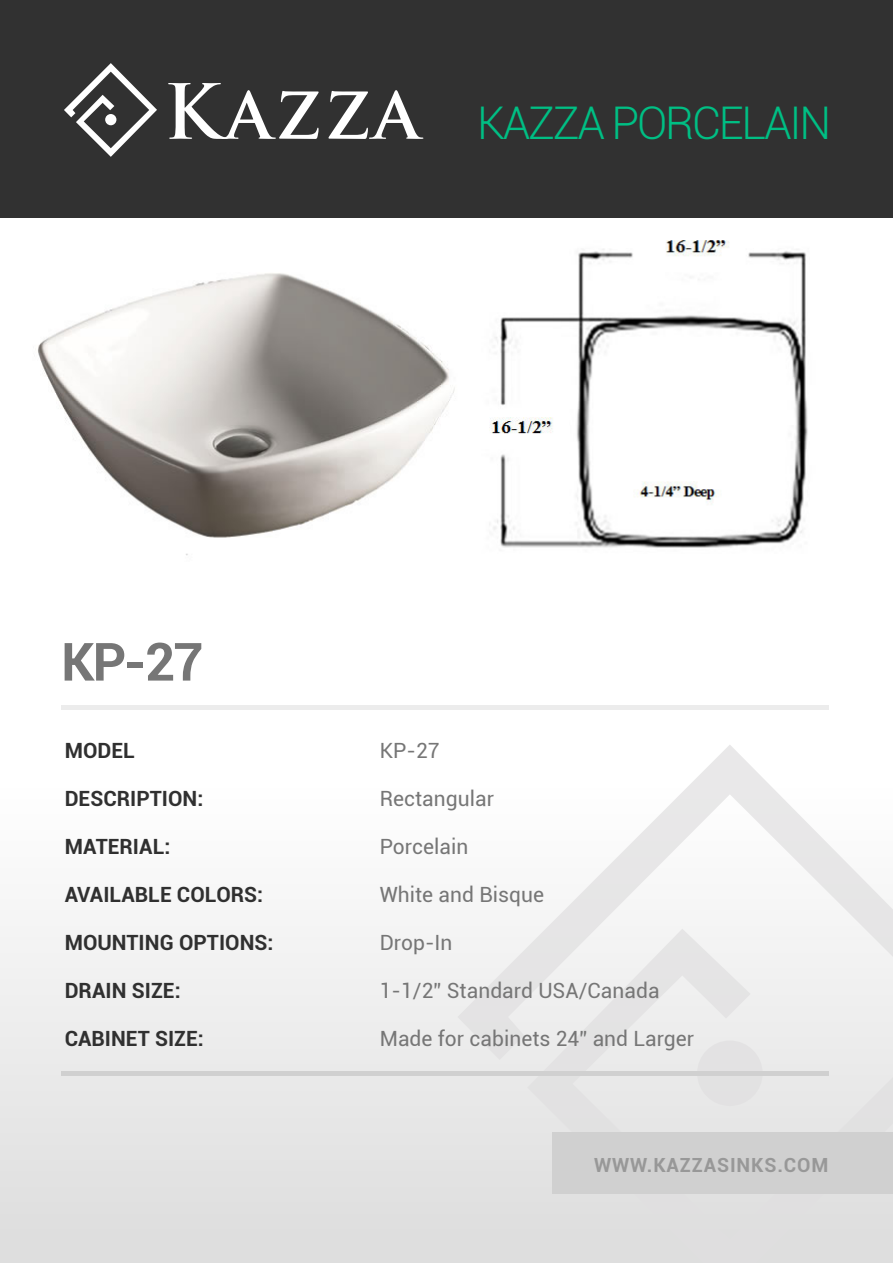
<style>
.page{position:relative;width:893px;height:1263px;background:#fff}
.page>*{position:absolute;margin:0;border:0;box-sizing:border-box;transform-origin:0 0}
.t1{font:700 52.65px "Roboto";color:#767676}
.t2{font:300 45px "Roboto";letter-spacing:-.05em;color:#00bf84}
.t3{font:21px "Roboto";color:#767676}
.t4{font:700 21px "Roboto";color:#303030}
.t5{font:700 19.5px "Roboto";letter-spacing:.045em;color:#989898}
</style>
<div class="page">
<svg style="left:0;top:705px;width:829px;height:558px"></svg>
<svg style="left:457px;top:744px;width:436px;height:519px;fill:#ececec"></svg>
<img style="left:0;top:217px;width:893px;height:339px">
<div style="left:552px;top:1132px;width:341px;height:61px;background:#d0d0d0"></div>
<div style="left:0;top:0;width:893px;height:217px;background:#313131"></div>
<svg style="left:64px;top:63px;width:93px;height:94px"></svg>
<svg style="left:168px;top:83px;width:151px;height:56px"></svg>
<svg style="left:329px;top:90px;width:94px;height:49px"></svg>
<div style="left:61px;top:705px;width:767px;height:5px;background:#ececec"></div>
<hr style="left:61px;top:1071px;width:767px;height:4px;background:#d0d0d0">
<h2 class="t2" style="left:477px;top:92px;width:356px">KAZZA PORCELAIN</h2>
<h1 class="t1" style="left:61px;top:625px;width:144px">KP-27</h1>
<p class="t4" style="left:65px;top:736px;width:72px">MODEL</p>
<p class="t4" style="left:65px;top:784px;width:140px">DESCRIPTION:</p>
<p class="t4" style="left:65px;top:832px;width:107px">MATERIAL:</p>
<p class="t4" style="left:65px;top:880px;width:200px">AVAILABLE COLORS:</p>
<p class="t4" style="left:65px;top:928px;width:210px">MOUNTING OPTIONS:</p>
<p class="t4" style="left:65px;top:976px;width:117px">DRAIN SIZE:</p>
<p class="t4" style="left:65px;top:1024px;width:141px">CABINET SIZE:</p>
<p class="t3" style="left:380px;top:736px;width:61px">KP-27</p>
<p class="t3" style="left:380px;top:784px;width:116px">Rectangular</p>
<p class="t3" style="left:380px;top:832px;width:90px">Porcelain</p>
<p class="t3" style="left:380px;top:880px;width:166px">White and Bisque</p>
<p class="t3" style="left:380px;top:928px;width:74px">Drop-In</p>
<p class="t3" style="left:380px;top:976px;width:281px">1-1/2” Standard USA/Canada</p>
<p class="t3" style="left:380px;top:1024px;width:316px">Made for cabinets 24” and Larger</p>
<p class="t5" style="left:594px;top:1151px;width:236px">WWW.KAZZASINKS.COM</p>
</div>
